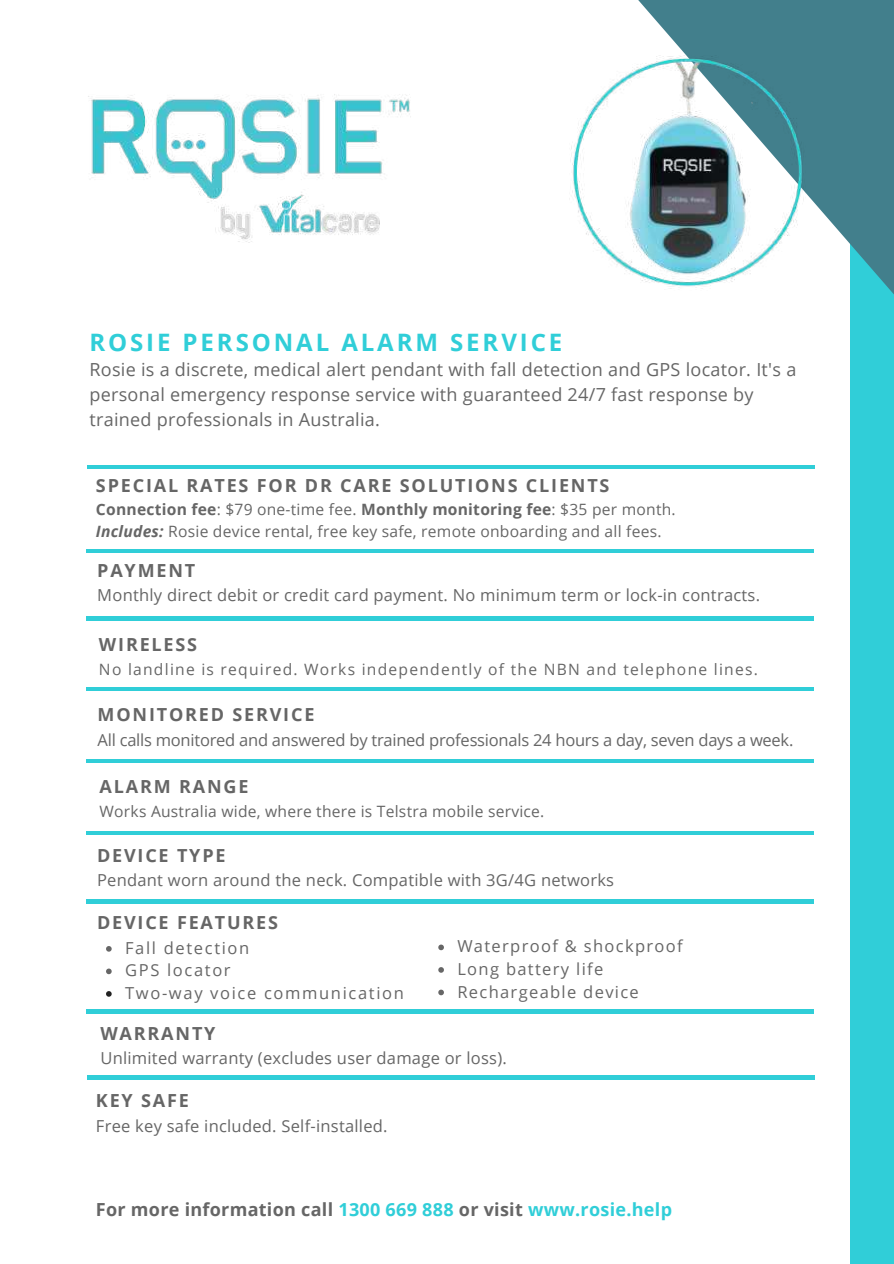
<style>
.page{position:relative;width:894px;height:1264px;background:#fff}
.page>*{position:absolute;margin:0;border:0;box-sizing:border-box;transform-origin:0 0}
.t1{font:700 24px "Open Sans";letter-spacing:.12em;color:#30ced8}
.t2{font:18px/24.8px "Open Sans";letter-spacing:.015em;color:#666}
.t3{font:700 18px "Open Sans";letter-spacing:.1em;color:#666}
.t4{font:700 18px "Open Sans";letter-spacing:.015em;color:#666}
.t5{font:16.5px "Open Sans";letter-spacing:.015em;color:#666}
.t6{font:16.5px "Open Sans";letter-spacing:-.015em;color:#666}
.t7{font:16.5px/22.5px "Open Sans";letter-spacing:.08em;color:#666}
.t8{font:16.5px/22.5px "Open Sans";letter-spacing:.1em;color:#666}
.t9{font:15.6px/21.5px "Open Sans";letter-spacing:.015em;color:#666}
.t10{font:15.6px "Open Sans";letter-spacing:.08em;color:#666}
.s1{font-weight:700}
.s2{font-weight:700;font-style:italic}
.s3{color:#30ced8}
</style>
<div class="page">
<div style="left:850px;top:229px;width:43px;height:1034px;background:#30ced8"></div>
<svg style="left:638px;top:0;width:255px;height:293px;fill:#427f8c"></svg>
<hr style="left:87px;top:465px;width:727px;height:3px;background:#30ced8">
<hr style="left:86px;top:549px;width:727px;height:3px;background:#30ced8">
<hr style="left:86px;top:617px;width:727px;height:3px;background:#30ced8">
<hr style="left:86px;top:687px;width:727px;height:3px;background:#30ced8">
<hr style="left:86px;top:759px;width:727px;height:3px;background:#30ced8">
<hr style="left:86px;top:831px;width:727px;height:3px;background:#30ced8">
<hr style="left:86px;top:899px;width:727px;height:4px;background:#30ced8">
<hr style="left:86px;top:1009px;width:727px;height:4px;background:#30ced8">
<hr style="left:87px;top:1075px;width:727px;height:3px;background:#30ced8">
<img style="left:569px;top:55px;width:236px;height:235px">
<img style="left:88px;top:94px;width:323px;height:149px">
<svg style="left:106px;top:946px;width:6px;height:5px"></svg>
<svg style="left:106px;top:968px;width:6px;height:6px"></svg>
<svg style="left:106px;top:991px;width:6px;height:5px"></svg>
<svg style="left:438px;top:944px;width:6px;height:6px"></svg>
<svg style="left:438px;top:967px;width:6px;height:5px"></svg>
<svg style="left:438px;top:989px;width:6px;height:6px"></svg>
<h1 class="t1" style="left:89px;top:325px;width:474px">ROSIE PERSONAL ALARM SERVICE</h1>
<p class="t2" style="left:89px;top:357px;width:708px">Rosie is a discrete, medical alert pendant with fall detection and GPS locator. It's a personal emergency response service with guaranteed 24/7 fast response by trained professionals in Australia.</p>
<p class="t3" style="left:96px;top:472px;width:515px">SPECIAL RATES FOR DR CARE SOLUTIONS CLIENTS</p>
<p class="t9" style="left:96px;top:498px;width:581px"><span class="s1">Connection fee</span>: $79 one-time fee. <span class="s1">Monthly monitoring fee</span>: $35 per month.<br><span class="s2">Includes:</span> Rosie device rental, free key safe, remote onboarding and all fees.</p>
<p class="t3" style="left:97px;top:557px;width:99px">PAYMENT</p>
<p class="t5" style="left:97px;top:583px;width:664px">Monthly direct debit or credit card payment. No minimum term or lock-in contracts.</p>
<p class="t3" style="left:99px;top:632px;width:100px">WIRELESS</p>
<p class="t10" style="left:99px;top:658px;width:660px">No landline is required. Works independently of the NBN and telephone lines.</p>
<p class="t3" style="left:98px;top:701px;width:218px">MONITORED SERVICE</p>
<p class="t6" style="left:98px;top:728px;width:697px">All calls monitored and answered by trained professionals 24 hours a day, seven days a week.</p>
<p class="t3" style="left:100px;top:774px;width:150px">ALARM RANGE</p>
<p class="t9" style="left:100px;top:799px;width:446px">Works Australia wide, where there is Telstra mobile service.</p>
<p class="t3" style="left:97px;top:842px;width:130px">DEVICE TYPE</p>
<p class="t5" style="left:97px;top:868px;width:518px">Pendant worn around the neck. Compatible with 3G/4G networks</p>
<p class="t3" style="left:97px;top:910px;width:182px">DEVICE FEATURES</p>
<p class="t8" style="left:125px;top:936px;width:280px">Fall detection<br>GPS locator<br>Two-way voice communication</p>
<p class="t7" style="left:457px;top:934px;width:227px">Waterproof &amp; shockproof<br>Long battery life<br>Rechargeable device</p>
<p class="t3" style="left:100px;top:1020px;width:116px">WARRANTY</p>
<p class="t5" style="left:100px;top:1046px;width:408px">Unlimited warranty (excludes user damage or loss).</p>
<p class="t3" style="left:96px;top:1087px;width:94px">KEY SAFE</p>
<p class="t5" style="left:96px;top:1113px;width:293px">Free key safe included. Self-installed.</p>
<p class="t4" style="left:96px;top:1196px;width:577px">For more information call <span class="s3">1300 669 888</span> or visit <span class="s3">www.rosie.help</span></p>
</div>
